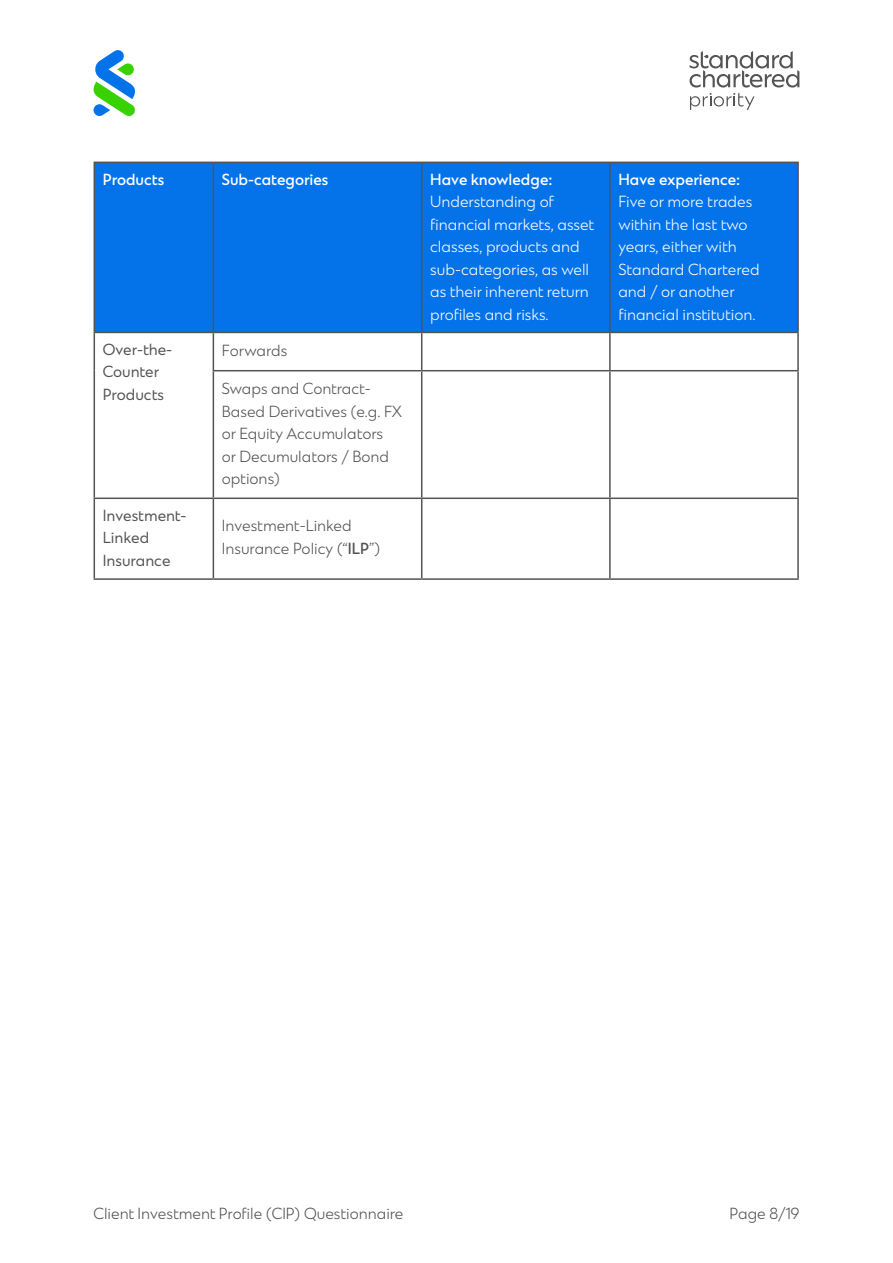
<style>
.page{position:relative;width:893px;height:1263px;background:#fff}
.page>*{position:absolute;margin:0;border:0;box-sizing:border-box;transform-origin:0 0}
.t1{font:300 15px/22.5px "SC Prosper Sans";color:#fff}
.t2{font:300 15px/22.5px "SC Prosper Sans";color:#525355}
.t3{font:500 15px "SC Prosper Sans";color:#fff}
.t4{font:15px/22.5px "SC Prosper Sans";color:#525355}
.s1{font-weight:500}
</style>
<div class="page">
<div style="left:95px;top:163px;width:702px;height:169px;background:#0473ea"></div>
<hr style="left:94px;top:162px;width:119px;height:1px;background:#525355">
<hr style="left:94px;top:163px;width:1px;height:169px;background:#525355">
<hr style="left:213px;top:162px;width:209px;height:1px;background:#525355">
<hr style="left:213px;top:163px;width:1px;height:169px;background:#525355">
<hr style="left:422px;top:162px;width:188px;height:1px;background:#525355">
<hr style="left:421px;top:163px;width:1px;height:169px;background:#525355">
<hr style="left:610px;top:162px;width:189px;height:1px;background:#525355">
<hr style="left:609px;top:163px;width:2px;height:169px;background:#525355">
<hr style="left:797px;top:163px;width:2px;height:169px;background:#525355">
<hr style="left:94px;top:332px;width:119px;height:1px;background:#525355">
<hr style="left:94px;top:333px;width:1px;height:38px;background:#525355">
<hr style="left:213px;top:332px;width:209px;height:1px;background:#525355">
<hr style="left:213px;top:333px;width:1px;height:37px;background:#525355">
<hr style="left:422px;top:332px;width:188px;height:1px;background:#525355">
<hr style="left:421px;top:333px;width:1px;height:37px;background:#525355">
<hr style="left:610px;top:332px;width:189px;height:1px;background:#525355">
<hr style="left:609px;top:333px;width:2px;height:37px;background:#525355">
<hr style="left:797px;top:333px;width:2px;height:37px;background:#525355">
<hr style="left:94px;top:371px;width:1px;height:126px;background:#525355">
<hr style="left:213px;top:370px;width:209px;height:1px;background:#525355">
<hr style="left:213px;top:371px;width:1px;height:126px;background:#525355">
<hr style="left:422px;top:370px;width:188px;height:1px;background:#525355">
<hr style="left:421px;top:371px;width:1px;height:126px;background:#525355">
<hr style="left:610px;top:370px;width:189px;height:1px;background:#525355">
<hr style="left:609px;top:371px;width:2px;height:126px;background:#525355">
<hr style="left:797px;top:371px;width:2px;height:126px;background:#525355">
<hr style="left:94px;top:497px;width:119px;height:2px;background:#525355">
<hr style="left:94px;top:499px;width:1px;height:79px;background:#525355">
<hr style="left:213px;top:497px;width:209px;height:2px;background:#525355">
<hr style="left:213px;top:499px;width:1px;height:79px;background:#525355">
<hr style="left:422px;top:497px;width:188px;height:2px;background:#525355">
<hr style="left:421px;top:499px;width:1px;height:79px;background:#525355">
<hr style="left:610px;top:497px;width:189px;height:2px;background:#525355">
<hr style="left:609px;top:499px;width:2px;height:79px;background:#525355">
<hr style="left:797px;top:499px;width:2px;height:79px;background:#525355">
<hr style="left:94px;top:578px;width:119px;height:2px;background:#525355">
<hr style="left:213px;top:578px;width:209px;height:2px;background:#525355">
<hr style="left:422px;top:578px;width:188px;height:2px;background:#525355">
<hr style="left:610px;top:578px;width:189px;height:2px;background:#525355">
<svg style="left:690px;top:51px;width:109px;height:59px"></svg>
<svg style="left:94px;top:50px;width:41px;height:66px"></svg>
<p class="t3" style="left:103px;top:168px;width:63px">Products</p>
<p class="t3" style="left:222px;top:168px;width:108px">Sub-categories</p>
<p class="t3" style="left:430px;top:168px;width:124px">Have knowledge:</p>
<p class="t1" style="left:430px;top:190px;width:166px">Understanding of financial markets, asset classes, products and sub-categories, as well as their inherent return profiles and risks.</p>
<p class="t4" style="left:103px;top:338px;width:71px">Over-the-<br>Counter<br>Products</p>
<p class="t2" style="left:222px;top:339px;width:67px">Forwards</p>
<p class="t2" style="left:222px;top:377px;width:182px">Swaps and Contract-<br>Based Derivatives (e.g. FX or Equity Accumulators<br>or Decumulators / Bond options)</p>
<p class="t4" style="left:103px;top:504px;width:85px">Investment-<br>Linked<br>Insurance</p>
<p class="t2" style="left:222px;top:514px;width:160px">Investment-Linked<br>Insurance Policy (“<span class="s1">ILP</span>”)</p>
<p class="t3" style="left:618px;top:168px;width:123px">Have experience:</p>
<p class="t1" style="left:618px;top:190px;width:143px">Five or more trades within the last two years, either with<br>Standard Chartered and / or another financial institution.</p>
<p class="t2" style="left:94px;top:1202px;width:311px">Client Investment Profile (CIP) Questionnaire</p>
<p class="t2" style="left:730px;top:1202px;width:71px">Page 8/19</p>
</div>
